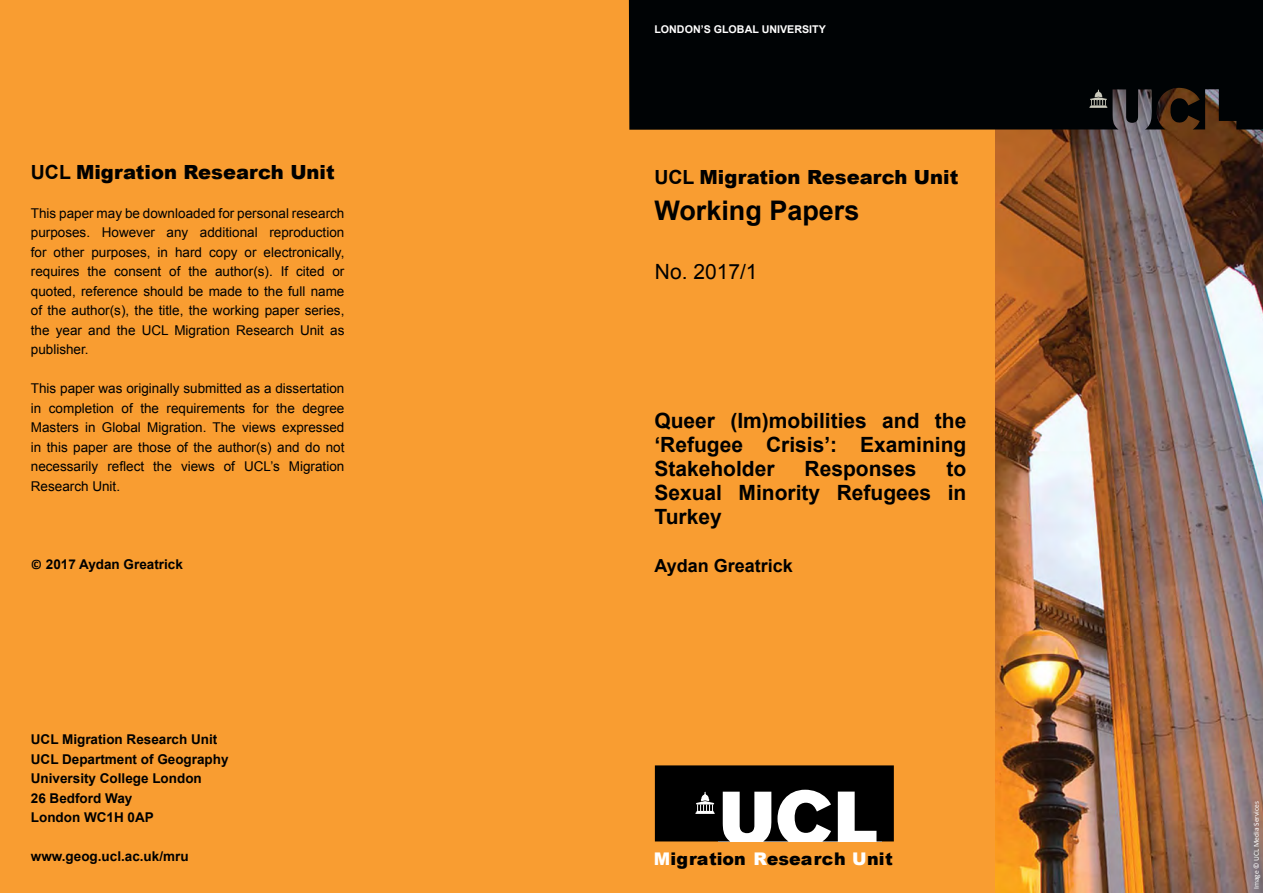
<style>
.page{position:relative;width:1263px;height:893px;background:#f99d31}
.page>*{position:absolute;margin:0;border:0;box-sizing:border-box;transform-origin:0 0}
.t1{font:700 27px "Arial";color:#000}
.t2{font:700 21px/24px "Arial";color:#000;text-align:justify}
.t3{font:21px "Arial";color:#000}
.t4{font:900 19.5px "Arial";color:#000}
.t5{font:700 18px "Arial";color:#000}
.t6{font:900 17.4px "Arial";color:#000}
.t7{font:13.5px/19.5px "Arial";color:#000;text-align:justify}
.t8{font:700 13.5px "Arial";color:#000}
.t9{font:700 10.65px "Arial";color:#fff}
.t10{font:7.5px "Calibri";color:#fff}
.s1{font-weight:700}
.s2{font-family:"Calibri"}
.s3{color:#fff}
</style>
<div class="page">
<img style="left:995px;top:130px;width:268px;height:763px">
<svg style="left:655px;top:765px;width:239px;height:76px;background:#40403f"></svg>
<div style="left:629px;top:0;width:634px;height:130px;background:#000305"></div>
<svg style="left:1089px;top:89px;width:18px;height:19px"></svg>
<p class="t4" style="left:31px;top:157px;width:305px"><span class="s1">UCL</span> Migration Research Unit</p>
<p class="t7" style="left:31px;top:203px;width:315px">This paper may be downloaded for personal research purposes. However any additional reproduction for other purposes, in hard copy or electronically, requires the consent of the author(s). If cited or quoted, reference should be made to the full name of the author(s), the title, the working paper series, the year and the UCL Migration Research Unit as publisher.</p>
<p class="t7" style="left:31px;top:379px;width:315px">This paper was originally submitted as a dissertation in completion of the requirements for the degree Masters in Global Migration. The views expressed in this paper are those of the author(s) and do not necessarily reflect the views of UCL’s Migration Research Unit.</p>
<p class="t8" style="left:31px;top:555px;width:154px"><span class="s2">©</span> 2017 Aydan Greatrick</p>
<p class="t8" style="left:31px;top:730px;width:188px">UCL Migration Research Unit</p>
<p class="t8" style="left:31px;top:750px;width:199px">UCL Department of Geography</p>
<p class="t8" style="left:31px;top:769px;width:173px">University College London</p>
<p class="t8" style="left:31px;top:789px;width:103px">26 Bedford Way</p>
<p class="t8" style="left:31px;top:808px;width:124px">London WC1H 0AP</p>
<p class="t8" style="left:31px;top:847px;width:159px">www.geog.ucl.ac.uk/mru</p>
<p class="t9" style="left:654px;top:22px;width:173px">LONDON’S GLOBAL UNIVERSITY</p>
<p class="t4" style="left:654px;top:163px;width:305px"><span class="s1">UCL</span> Migration Research Unit</p>
<p class="t1" style="left:654px;top:192px;width:207px">Working Papers</p>
<p class="t3" style="left:655px;top:258px;width:104px">No. 2017/1</p>
<p class="t2" style="left:654px;top:409px;width:314px">Queer (Im)mobilities and the ‘Refugee Crisis’: Examining Stakeholder</p>
<p class="t2" style="left:804px;top:457px;width:114px">Responses</p>
<p class="t2" style="left:654px;top:457px;width:313px;text-indent:292px">to Sexual Minority Refugees in Turkey</p>
<p class="t5" style="left:654px;top:553px;width:140px">Aydan Greatrick</p>
<p class="t6" style="left:654px;top:846px;width:241px"><span class="s3">M</span>igration <span class="s3">R</span>esearch <span class="s3">U</span>nit</p>
<p class="t10" style="left:1251px;top:889px;width:90px;rotate:-90deg">Image © UCL Media Services</p>
</div>
